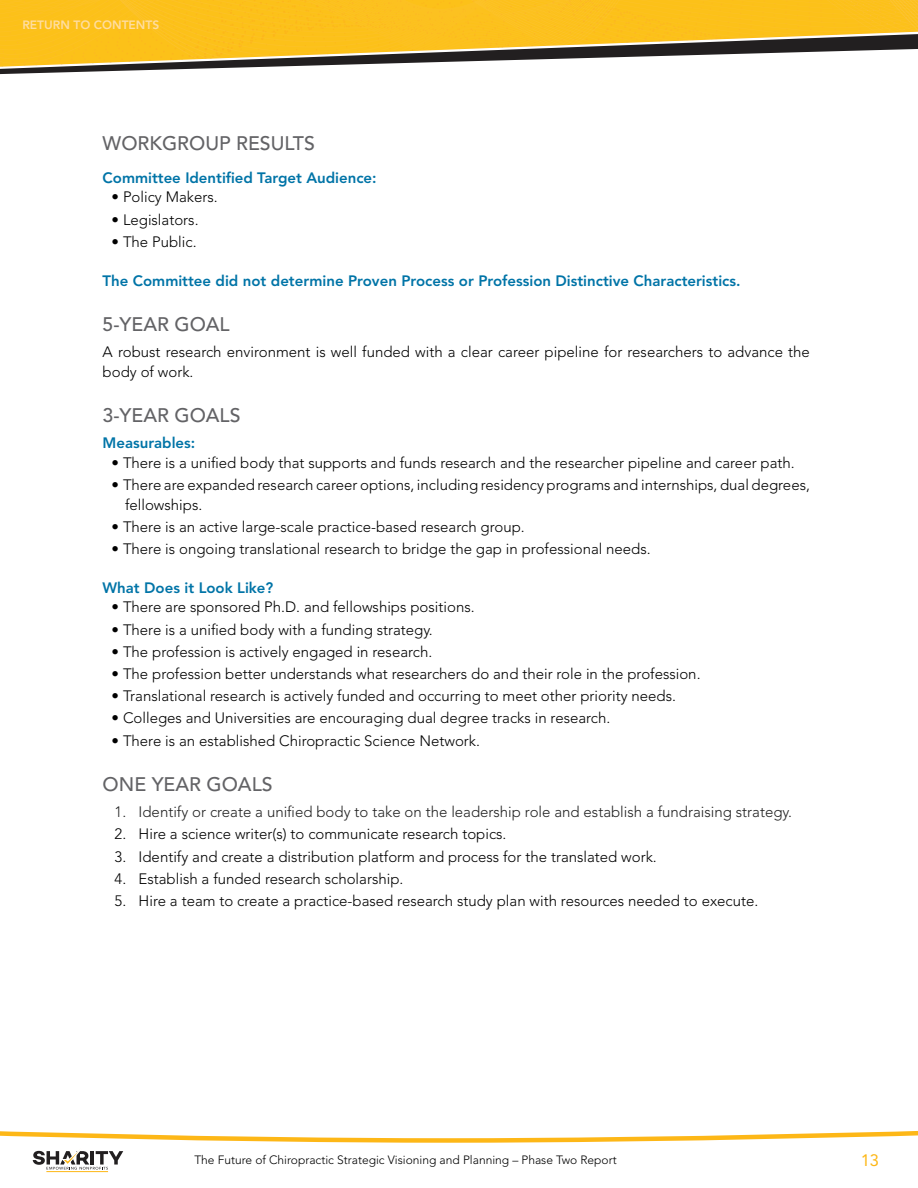
<style>
.page{position:relative;width:918px;height:1188px;background:#fff}
.page>*{position:absolute;margin:0;border:0;box-sizing:border-box;transform-origin:0 0}
.t1{font:500 19.5px "Avenir";color:#636366}
.t2{font:16.5px "Avenir";color:#fdb717}
.t3{font:300 15px/19.5px "Avenir";color:#000}
.t4{font:800 15px "Avenir";color:#0074a7}
.t5{font:300 15px "Avenir";color:#222}
.t6{font:300 12px "Avenir";color:#000}
.t7{font:800 12px "Avenir";color:#ffdda0}
</style>
<div class="page">
<svg style="left:0;top:1130px;width:918px;height:43px"></svg>
<svg style="left:33px;top:1144px;width:90px;height:26px"></svg>
<hr style="left:46px;top:1171px;width:62px;height:1px;background:#fdb717">
<svg style="left:0;top:0;width:918px;height:74px"></svg>
<p class="t7" style="left:22px;top:18px;width:138px">RETURN TO CONTENTS</p>
<h1 class="t1" style="left:103px;top:132px;width:214px">WORKGROUP RESULTS</h1>
<p class="t4" style="left:103px;top:169px;width:276px">Committee Identified Target Audience:</p>
<p class="t3" style="left:112px;top:188px;width:105px">• Policy Makers.</p>
<p class="t3" style="left:112px;top:210px;width:86px">• Legislators.</p>
<p class="t3" style="left:112px;top:232px;width:84px">• The Public.</p>
<p class="t4" style="left:103px;top:272px;width:639px">The Committee did not determine Proven Process or Profession Distinctive Characteristics.</p>
<h1 class="t1" style="left:103px;top:313px;width:129px">5-YEAR GOAL</h1>
<p class="t3" style="left:103px;top:342px;width:709px">A robust research environment is well funded with a clear career pipeline for researchers to advance the body of work.</p>
<h1 class="t1" style="left:103px;top:404px;width:140px">3-YEAR GOALS</h1>
<p class="t4" style="left:103px;top:434px;width:94px">Measurables:</p>
<p class="t3" style="left:112px;top:453px;width:682px">• There is a unified body that supports and funds research and the researcher pipeline and career path.</p>
<p class="t3" style="left:125px;top:475px;width:686px;text-indent:-14px">• There are expanded research career options, including residency programs and internships, dual degrees, fellowships.</p>
<p class="t3" style="left:112px;top:517px;width:412px">• There is an active large-scale practice-based research group.</p>
<p class="t3" style="left:112px;top:539px;width:538px">• There is ongoing translational research to bridge the gap in professional needs.</p>
<p class="t4" style="left:103px;top:579px;width:172px">What Does it Look Like?</p>
<p class="t3" style="left:112px;top:598px;width:362px">• There are sponsored Ph. D. and fellowships positions.</p>
<p class="t3" style="left:112px;top:620px;width:320px">• There is a unified body with a funding strategy.</p>
<p class="t3" style="left:112px;top:642px;width:320px">• The profession is actively engaged in research.</p>
<p class="t3" style="left:112px;top:664px;width:588px">• The profession better understands what researchers do and their role in the profession.</p>
<p class="t3" style="left:112px;top:686px;width:563px">• Translational research is actively funded and occurring to meet other priority needs.</p>
<p class="t3" style="left:112px;top:709px;width:498px">• Colleges and Universities are encouraging dual degree tracks in research.</p>
<p class="t3" style="left:112px;top:731px;width:367px">• There is an established Chiropractic Science Network.</p>
<h1 class="t1" style="left:103px;top:773px;width:172px">ONE YEAR GOALS</h1>
<p class="t5" style="left:115px;top:803px;width:676px">1. Identify or create a unified body to take on the leadership role and establish a fundraising strategy.</p>
<p class="t3" style="left:115px;top:824px;width:392px">2. Hire a science writer(s) to communicate research topics.</p>
<p class="t3" style="left:115px;top:847px;width:541px">3. Identify and create a distribution platform and process for the translated work.</p>
<p class="t3" style="left:115px;top:869px;width:288px">4. Establish a funded research scholarship.</p>
<p class="t3" style="left:115px;top:891px;width:643px">5. Hire a team to create a practice-based research study plan with resources needed to execute.</p>
<p class="t6" style="left:194px;top:1153px;width:424px">The Future of Chiropractic Strategic Visioning and Planning – Phase Two Report</p>
<p class="t2" style="left:861px;top:1150px;width:20px">13</p>
</div>
